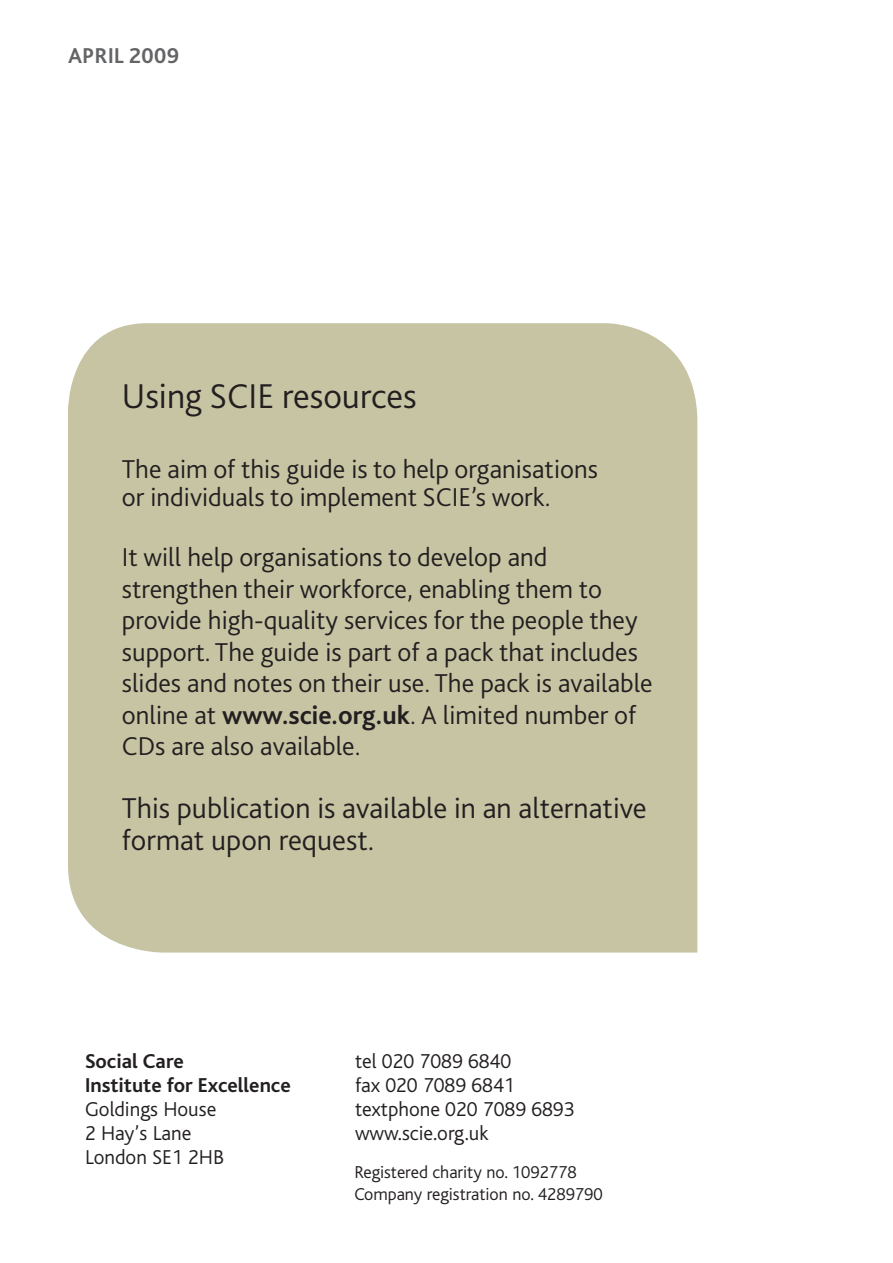
<style>
.page{position:relative;width:893px;height:1263px;background:#fff}
.page>*{position:absolute;margin:0;border:0;box-sizing:border-box;transform-origin:0 0}
.t1{font:300 36px "Bliss 2";color:#231f20}
.t2{font:300 30px/31.5px "Bliss 2";color:#231f20}
.t3{font:300 27px/31.5px "Bliss 2";color:#231f20}
.t4{font:700 22.5px "Bliss 2";color:#636466}
.t5{font:300 21px "Bliss";color:#231f20}
.t6{font:700 21px "Bliss";color:#231f20}
.t7{font:300 18px/21.6px "Bliss";color:#231f20}
.s1{font-weight:700}
</style>
<div class="page">
<div style="left:68px;top:323px;width:629px;height:629px;background:#c7c4a4"></div>
<p class="t4" style="left:68px;top:47px;width:113px">APRIL 2009</p>
<h1 class="t1" style="left:122px;top:382px;width:296px">Using SCIE resources</h1>
<p class="t3" style="left:122px;top:457px;width:478px;line-height:28.5px">The aim of this guide is to help organisations or individuals to implement SCIE’s work.</p>
<p class="t3" style="left:122px;top:544px;width:532px">It will help organisations to develop and strengthen their workforce, enabling them to provide high-quality services for the people they support. The guide is part of a pack that includes slides and notes on their use. The pack is available online at <span class="s1">www.scie.org.uk</span>. A limited number of CDs are also available.</p>
<p class="t2" style="left:122px;top:795px;width:526px">This publication is available in an alternative format upon request.</p>
<p class="t6" style="left:85px;top:1053px;width:100px">Social Care</p>
<p class="t5" style="left:355px;top:1053px;width:158px">tel 020 7089 6840</p>
<p class="t6" style="left:85px;top:1077px;width:207px">Institute for Excellence</p>
<p class="t5" style="left:355px;top:1077px;width:161px">fax 020 7089 6841</p>
<p class="t5" style="left:85px;top:1101px;width:133px">Goldings House</p>
<p class="t5" style="left:355px;top:1101px;width:221px">textphone 020 7089 6893</p>
<p class="t5" style="left:85px;top:1125px;width:108px">2 Hay’s Lane</p>
<p class="t5" style="left:355px;top:1125px;width:135px">www.scie.org.uk</p>
<p class="t5" style="left:85px;top:1149px;width:141px">London SE1 2HB</p>
<p class="t7" style="left:354px;top:1163px;width:250px">Registered charity no. 1092778<br>Company registration no. 4289790</p>
</div>
